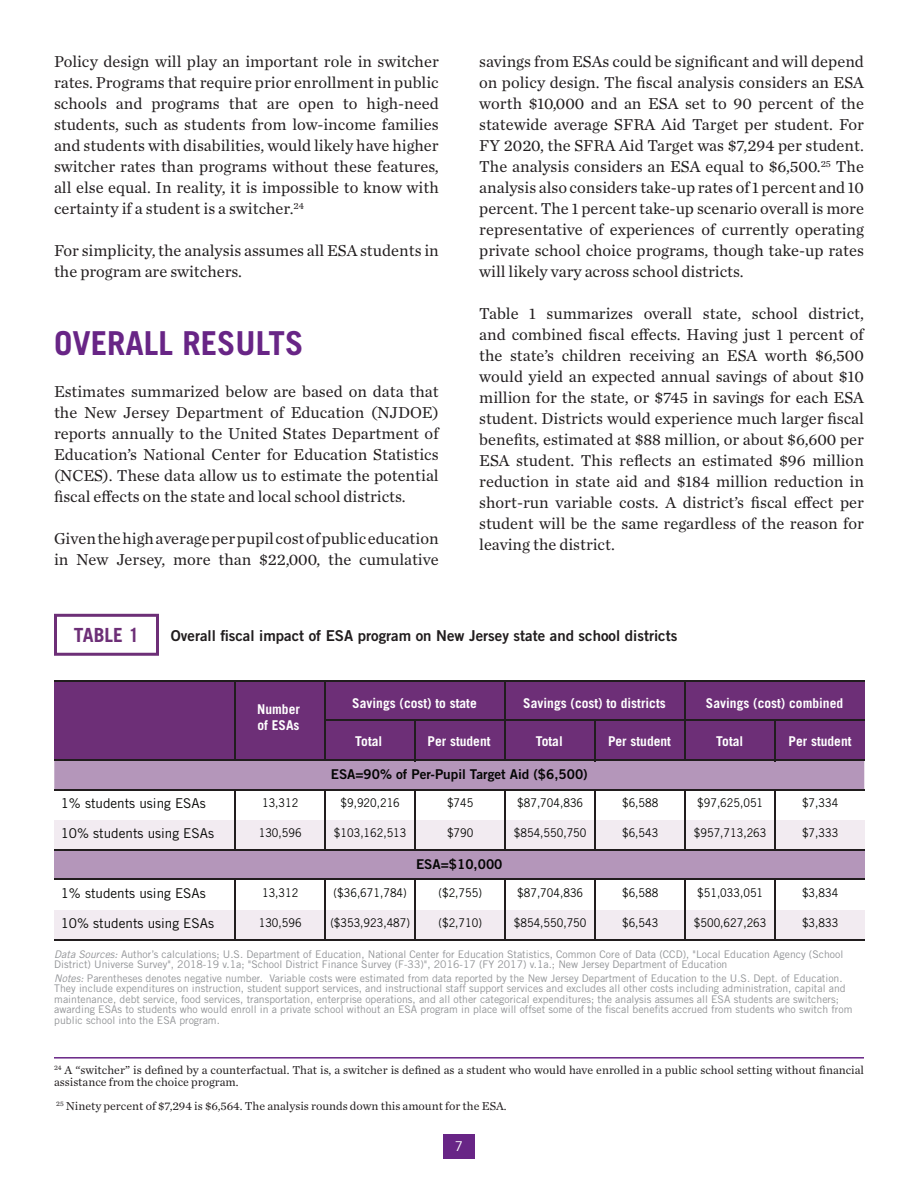
<style>
.page{position:relative;width:918px;height:1188px;background:#fff}
.page>*{position:absolute;margin:0;border:0;box-sizing:border-box;transform-origin:0 0}
.t1{font:700 33px "Trade Gothic LT Std";color:#682586}
.t2{font:700 19.5px "Trade Gothic LT Std";color:#6d2f77}
.t3{font:16.5px/21px "Chronicle Text G1";color:#231f20;text-align:justify}
.t4{font:15px "Trade Gothic LT Std Bd 2";color:#211d1e}
.t5{font:700 13.5px/16.5px "Trade Gothic LT Std";color:#fff}
.t6{font:13.5px "Trade Gothic LT Std";color:#040503}
.t7{font:13.5px "Trade Gothic LT Std Bd 2";color:#040503}
.t8{font:13.5px "Trade Gothic LT Std";color:#fff}
.t9{font:12px "Trade Gothic LT Std";color:#040503;scale:.9 1}
.t10{font:12px/12px "Chronicle Text G1";color:#231f20}
.t11{font:10.5px/10.5px "Trade Gothic LT Std";color:#929497}
.s1{font-style:italic}
</style>
<div class="page">
<div style="left:443px;top:1134px;width:32px;height:25px;background:#682586"></div>
<div style="left:54px;top:681px;width:810px;height:80px;background:#6d2f77"></div>
<div style="left:54px;top:761px;width:810px;height:29px;background:#b496ba"></div>
<div style="left:54px;top:850px;width:810px;height:30px;background:#b496ba"></div>
<div style="left:54px;top:820px;width:810px;height:30px;background:#f2ebf1"></div>
<div style="left:54px;top:910px;width:810px;height:30px;background:#f2ebf1"></div>
<svg style="left:54px;top:614px;width:105px;height:42px"></svg>
<hr style="left:54px;top:680px;width:810px;height:2px;background:#211d1e">
<hr style="left:54px;top:850px;width:810px;height:1px;background:#211d1e">
<hr style="left:54px;top:940px;width:810px;height:1px;background:#211d1e">
<hr style="left:54px;top:760px;width:810px;height:1px;background:#211d1e">
<hr style="left:54px;top:790px;width:810px;height:1px;background:#211d1e">
<hr style="left:326px;top:719px;width:538px;height:2px;background:#211d1e">
<hr style="left:774px;top:719px;width:2px;height:42px;background:#211d1e">
<hr style="left:684px;top:680px;width:2px;height:81px;background:#211d1e">
<hr style="left:594px;top:719px;width:2px;height:42px;background:#211d1e">
<hr style="left:504px;top:680px;width:2px;height:81px;background:#211d1e">
<hr style="left:414px;top:719px;width:2px;height:42px;background:#211d1e">
<hr style="left:324px;top:680px;width:2px;height:81px;background:#211d1e">
<hr style="left:684px;top:790px;width:2px;height:60px;background:#211d1e">
<hr style="left:504px;top:790px;width:2px;height:60px;background:#211d1e">
<hr style="left:324px;top:790px;width:2px;height:60px;background:#211d1e">
<hr style="left:234px;top:790px;width:2px;height:60px;background:#211d1e">
<hr style="left:774px;top:790px;width:2px;height:60px;background:#211d1e">
<hr style="left:594px;top:790px;width:2px;height:60px;background:#211d1e">
<hr style="left:414px;top:790px;width:2px;height:60px;background:#211d1e">
<hr style="left:684px;top:880px;width:2px;height:60px;background:#211d1e">
<hr style="left:504px;top:880px;width:2px;height:60px;background:#211d1e">
<hr style="left:324px;top:880px;width:2px;height:60px;background:#211d1e">
<hr style="left:234px;top:880px;width:2px;height:60px;background:#211d1e">
<hr style="left:774px;top:880px;width:2px;height:60px;background:#211d1e">
<hr style="left:594px;top:880px;width:2px;height:60px;background:#211d1e">
<hr style="left:414px;top:880px;width:2px;height:60px;background:#211d1e">
<hr style="left:234px;top:680px;width:2px;height:81px;background:#211d1e">
<hr style="left:54px;top:878px;width:810px;height:2px;background:#211d1e">
<hr style="left:54px;top:1057px;width:810px;height:2px;background:#682586">
<p class="t3" style="left:54px;top:50px;width:386px">Policy design will play an important role in switcher rates. Programs that require prior enrollment in public schools and programs that are open to high-need students, such as students from low-income families and students with disabilities, would likely have higher switcher rates than programs without these features, all else equal. In reality, it is impossible to know with certainty if a student is a switcher.<sup>24</sup></p>
<p class="t3" style="left:54px;top:239px;width:386px">For simplicity, the analysis assumes all ESA students in the program are switchers.</p>
<p class="t1" style="left:54px;top:323px;width:251px">OVERALL RESULTS</p>
<p class="t3" style="left:54px;top:380px;width:386px">Estimates summarized below are based on data that the New Jersey Department of Education (NJDOE) reports annually to the United States Department of Education’s National Center for Education Statistics (NCES). These data allow us to estimate the potential fiscal effects on the state and local school districts.</p>
<p class="t3" style="left:54px;top:527px;width:386px">Given the high average per pupil cost of public education in New Jersey, more than $22,000, the cumulative</p>
<p class="t3" style="left:479px;top:50px;width:386px">savings from ESAs could be significant and will depend on policy design. The fiscal analysis considers an ESA worth $10,000 and an ESA set to 90 percent of the statewide average SFRA Aid Target per student. For FY 2020, the SFRA Aid Target was $7,294 per student.<br>The analysis considers an ESA equal to $6,500.<sup>25</sup> The analysis also considers take-up rates of 1 percent and 10 percent. The 1 percent take-up scenario overall is more representative of experiences of currently operating private school choice programs, though take-up rates will likely vary across school districts.</p>
<p class="t3" style="left:479px;top:302px;width:386px">Table 1 summarizes overall state, school district, and combined fiscal effects. Having just 1 percent of the state’s children receiving an ESA worth $6,500 would yield an expected annual savings of about $10 million for the state, or $745 in savings for each ESA student. Districts would experience much larger fiscal benefits, estimated at $88 million, or about $6,600 per ESA student. This reflects an estimated $96 million reduction in state aid and $184 million reduction in short-run variable costs. A district’s fiscal effect per student will be the same regardless of the reason for leaving the district.</p>
<p class="t2" style="left:74px;top:623px;width:67px">TABLE 1</p>
<p class="t4" style="left:171px;top:626px;width:508px">Overall fiscal impact of ESA program on New Jersey state and school districts</p>
<p class="t6" style="left:61px;top:795px;width:147px">1% students using ESAs</p>
<p class="t6" style="left:61px;top:825px;width:155px">10% students using ESAs</p>
<p class="t6" style="left:61px;top:885px;width:147px">1% students using ESAs</p>
<p class="t6" style="left:61px;top:915px;width:155px">10% students using ESAs</p>
<p class="t5" style="left:257px;top:701px;width:44px">Number of ESAs</p>
<p class="t9" style="left:262px;top:796px;width:42px">13,312</p>
<p class="t9" style="left:259px;top:826px;width:49px">130,596</p>
<p class="t9" style="left:262px;top:886px;width:42px">13,312</p>
<p class="t9" style="left:259px;top:916px;width:49px">130,596</p>
<p class="t5" style="left:352px;top:695px;width:126px">Savings (cost) to state</p>
<p class="t5" style="left:523px;top:695px;width:144px">Savings (cost) to districts</p>
<p class="t5" style="left:706px;top:695px;width:139px">Savings (cost) combined</p>
<p class="t5" style="left:355px;top:732px;width:29px">Total</p>
<p class="t5" style="left:428px;top:732px;width:65px">Per student</p>
<p class="t5" style="left:536px;top:732px;width:29px">Total</p>
<p class="t5" style="left:608px;top:732px;width:65px">Per student</p>
<p class="t5" style="left:716px;top:732px;width:29px">Total</p>
<p class="t5" style="left:789px;top:732px;width:65px">Per student</p>
<p class="t7" style="left:331px;top:766px;width:259px">ESA=90% of Per-Pupil Target Aid ($6,500)</p>
<p class="t9" style="left:341px;top:796px;width:67px">$9,920,216</p>
<p class="t9" style="left:334px;top:826px;width:82px">$103,162,513</p>
<p class="t9" style="left:447px;top:796px;width:31px">$745</p>
<p class="t9" style="left:447px;top:826px;width:31px">$790</p>
<p class="t7" style="left:416px;top:856px;width:88px">ESA=$10,000</p>
<p class="t9" style="left:334px;top:886px;width:83px">($36,671,784)</p>
<p class="t9" style="left:330px;top:916px;width:90px">($353,923,487)</p>
<p class="t9" style="left:438px;top:886px;width:50px">($2,755)</p>
<p class="t9" style="left:438px;top:916px;width:50px">($2,710)</p>
<p class="t9" style="left:517px;top:796px;width:75px">$87,704,836</p>
<p class="t9" style="left:514px;top:826px;width:82px">$854,550,750</p>
<p class="t9" style="left:517px;top:886px;width:75px">$87,704,836</p>
<p class="t9" style="left:514px;top:916px;width:82px">$854,550,750</p>
<p class="t9" style="left:622px;top:796px;width:42px">$6,588</p>
<p class="t9" style="left:622px;top:826px;width:42px">$6,543</p>
<p class="t9" style="left:622px;top:886px;width:42px">$6,588</p>
<p class="t9" style="left:622px;top:916px;width:42px">$6,543</p>
<p class="t9" style="left:697px;top:796px;width:75px">$97,625,051</p>
<p class="t9" style="left:694px;top:826px;width:82px">$957,713,263</p>
<p class="t9" style="left:697px;top:886px;width:75px">$51,033,051</p>
<p class="t9" style="left:694px;top:916px;width:82px">$500,627,263</p>
<p class="t9" style="left:802px;top:796px;width:42px">$7,334</p>
<p class="t9" style="left:802px;top:826px;width:42px">$7,333</p>
<p class="t9" style="left:802px;top:886px;width:42px">$3,834</p>
<p class="t9" style="left:802px;top:916px;width:42px">$3,833</p>
<p class="t11" style="left:54px;top:949px;width:791px"><span class="s1">Data Sources:</span> Author’s calculations; U.S. Department of Education, National Center for Education Statistics, Common Core of Data (CCD), "Local Education Agency (School<br>District) Universe Survey", 2018-19 v.1a; "School District Finance Survey (F-33)", 2016-17 (FY 2017) v.1a.; New Jersey Department of Education</p>
<p class="t11" style="left:54px;top:973px;width:800px"><span class="s1">Notes:</span> Parentheses denotes negative number. Variable costs were estimated from data reported by the New Jersey Department of Education to the U.S. Dept. of Education.<br>They include expenditures on instruction, student support services, and instructional staff support services and excludes all other costs including administration, capital and maintenance, debt service, food services, transportation, enterprise operations, and all other categorical expenditures; the analysis assumes all ESA students are switchers; awarding ESAs to students who would enroll in a private school without an ESA program in place will offset some of the fiscal benefits accrued from students who switch from public school into the ESA program.</p>
<p class="t10" style="left:54px;top:1063px;width:812px"><sup>24</sup> A “switcher” is defined by a counterfactual. That is, a switcher is defined as a student who would have enrolled in a public school setting without financial assistance from the choice program.</p>
<p class="t10" style="left:56px;top:1099px;width:452px"><sup>25</sup> Ninety percent of $7,294 is $6,564. The analysis rounds down this amount for the ESA.</p>
<p class="t8" style="left:455px;top:1138px;width:10px">7</p>
</div>
